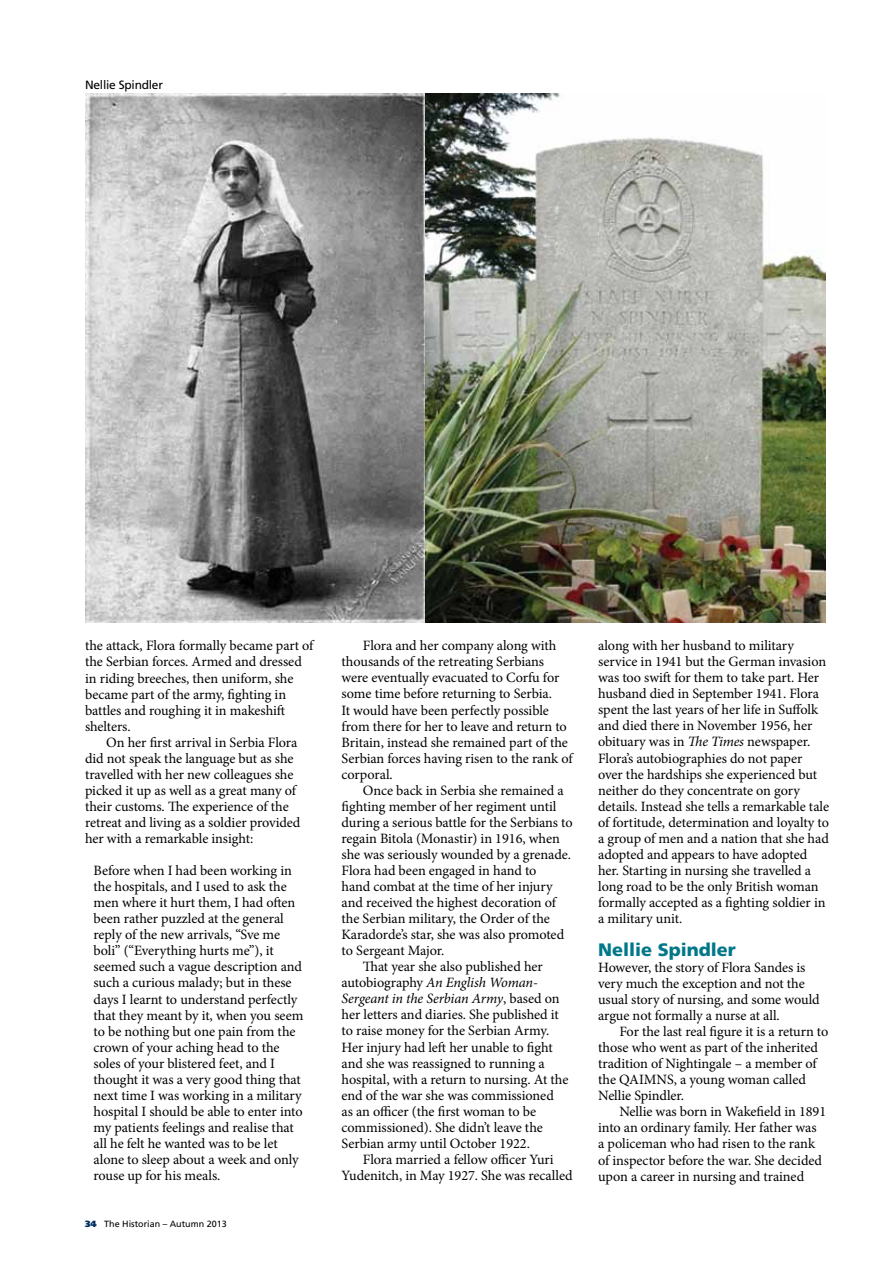
<style>
.page{position:relative;width:893px;height:1263px;background:#fff}
.page>*{position:absolute;margin:0;border:0;box-sizing:border-box;transform-origin:0 0}
.t1{font:900 18px "Frutiger LT Std";color:#00788a}
.t2{font:14.25px/16px "Minion Pro";letter-spacing:-.005em;color:#000}
.t3{font:italic 14.25px "Minion Pro";letter-spacing:-.015em;color:#000}
.t4{font:12px "Frutiger LT Std";letter-spacing:-.02em;color:#000}
.t5{font:9px "Frutiger LT Std";color:#000}
.s1{font-weight:900;color:#002b5c}
.s2{font-style:normal}
.s3{font-style:italic}
</style>
<div class="page">
<img style="left:85px;top:94px;width:340px;height:528px">
<img style="left:425px;top:94px;width:401px;height:529px">
<p class="t4" style="left:85px;top:78px;width:79px">Nellie Spindler</p>
<p class="t2" style="left:85px;top:638px;width:230px">the attack, Flora formally became part of the Serbian forces. Armed and dressed in riding breeches, then uniform, she became part of the army, fighting in battles and roughing it in makeshift shelters.</p>
<p class="t2" style="left:85px;top:734px;width:217px;text-indent:21px">On her first arrival in Serbia Flora did not speak the language but as she travelled with her new colleagues she picked it up as well as a great many of their customs. The experience of the retreat and living as a soldier provided her with a remarkable insight:</p>
<p class="t2" style="left:94px;top:863px;width:211px">Before when I had been working in the hospitals, and I used to ask the men where it hurt them, I had often been rather puzzled at the general reply of the new arrivals, “Sve me boli” (“Everything hurts me”), it seemed such a vague description and such a curious malady; but in these days I learnt to understand perfectly that they meant by it, when you seem to be nothing but one pain from the crown of your aching head to the soles of your blistered feet, and I thought it was a very good thing that next time I was working in a military hospital I should be able to enter into my patients feelings and realise that all he felt he wanted was to be let alone to sleep about a week and only rouse up for his meals.</p>
<p class="t5" style="left:85px;top:1218px;width:143px"><span class="s1">34</span> The Historian – Autumn 2013</p>
<p class="t2" style="left:342px;top:638px;width:233px;text-indent:21px">Flora and her company along with thousands of the retreating Serbians were eventually evacuated to Corfu for some time before returning to Serbia.<br>It would have been perfectly possible from there for her to leave and return to Britain, instead she remained part of the Serbian forces having risen to the rank of corporal.</p>
<p class="t2" style="left:363px;top:782px;width:202px">Once back in Serbia she remained a</p>
<p class="t2" style="left:342px;top:798px;width:216px">fighting member of her regiment until</p>
<p class="t2" style="left:342px;top:814px;width:233px">during a serious battle for the Serbians to</p>
<p class="t2" style="left:342px;top:830px;width:220px">regain Bitola (Monastir) in 1916, when</p>
<p class="t2" style="left:342px;top:846px;width:231px">she was seriously wounded by a grenade.</p>
<p class="t2" style="left:342px;top:862px;width:196px">Flora had been engaged in hand to</p>
<p class="t2" style="left:342px;top:878px;width:212px">hand combat at the time of her injury</p>
<p class="t2" style="left:342px;top:894px;width:216px">and received the highest decoration of</p>
<p class="t2" style="left:342px;top:911px;width:210px">the Serbian military, the Order of the</p>
<p class="t2" style="left:342px;top:927px;width:224px">Karadorde’s star, she was also promoted</p>
<p class="t2" style="left:342px;top:943px;width:104px">to Sergeant Major.</p>
<p class="t2" style="left:363px;top:959px;width:181px">That year she also published her</p>
<p class="t3" style="left:342px;top:973px;width:198px"><span class="s2">autobiography</span> An English Woman-</p>
<p class="t3" style="left:342px;top:989px;width:220px">Sergeant in the Serbian Army<span class="s2">, based on</span></p>
<p class="t2" style="left:342px;top:1007px;width:219px">her letters and diaries. She published it</p>
<p class="t2" style="left:342px;top:1023px;width:209px">to raise money for the Serbian Army.</p>
<p class="t2" style="left:342px;top:1039px;width:213px">Her injury had left her unable to fight</p>
<p class="t2" style="left:342px;top:1055px;width:205px">and she was reassigned to running a</p>
<p class="t2" style="left:342px;top:1071px;width:228px">hospital, with a return to nursing. At the</p>
<p class="t2" style="left:342px;top:1087px;width:214px">end of the war she was commissioned</p>
<p class="t2" style="left:342px;top:1103px;width:196px">as an officer (the first woman to be</p>
<p class="t2" style="left:342px;top:1119px;width:203px">commissioned). She didn’t leave the</p>
<p class="t2" style="left:342px;top:1135px;width:190px">Serbian army until October 1922.</p>
<p class="t2" style="left:363px;top:1151px;width:192px">Flora married a fellow officer Yuri</p>
<p class="t2" style="left:342px;top:1167px;width:233px">Yudenitch, in May 1927. She was recalled</p>
<p class="t2" style="left:598px;top:638px;width:233px">along with her husband to military service in 1941 but the German invasion was too swift for them to take part. Her husband died in September 1941. Flora spent the last years of her life in Suffolk and died there in November 1956, her obituary was in <span class="s3">The Times</span> newspaper.<br>Flora’s autobiographies do not paper over the hardships she experienced but neither do they concentrate on gory details. Instead she tells a remarkable tale of fortitude, determination and loyalty to a group of men and a nation that she had adopted and appears to have adopted her. Starting in nursing she travelled a long road to be the only British woman formally accepted as a fighting soldier in a military unit.</p>
<p class="t1" style="left:598px;top:939px;width:139px">Nellie Spindler</p>
<p class="t2" style="left:598px;top:959px;width:223px">However, the story of Flora Sandes is very much the exception and not the usual story of nursing, and some would argue not formally a nurse at all.</p>
<p class="t2" style="left:598px;top:1023px;width:232px;text-indent:21px">For the last real figure it is a return to those who went as part of the inherited tradition of Nightingale – a member of the QAIMNS, a young woman called<br>Nellie Spindler.</p>
<p class="t2" style="left:598px;top:1104px;width:230px;text-indent:21px">Nellie was born in Wakefield in 1891 into an ordinary family. Her father was a policeman who had risen to the rank of inspector before the war. She decided upon a career in nursing and trained</p>
</div>
